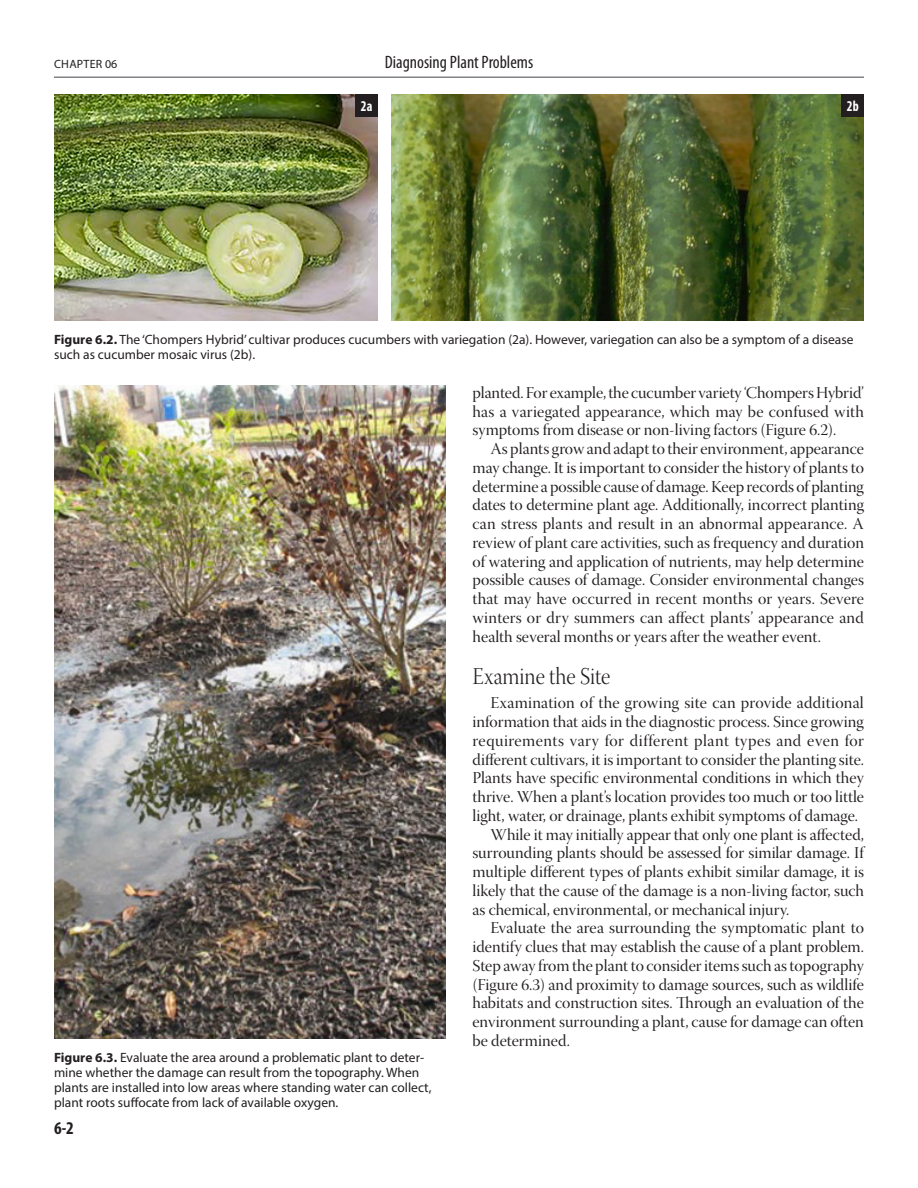
<style>
.page{position:relative;width:918px;height:1188px;background:#fff}
.page>*{position:absolute;margin:0;border:0;box-sizing:border-box;transform-origin:0 0}
._2{font:24px "Warnock Pro Light Disp";color:#231f20;scale:.9 1}
.t1{font:condensed 18px "Myriad Pro";color:#231f20}
.t2{font:700 condensed 18px "Myriad Pro";color:#231f20}
.body{font:16.5px/18.8px "Warnock Pro Disp";color:#231f20;text-align:justify}
.id_numbers{font:700 condensed 15px "Myriad Pro";color:#fff;scale:.9 1}
.table_text{font:13.5px/15px "Myriad Pro";color:#231f20}
.t3{font:12px "Myriad Pro";letter-spacing:.02em;color:#231f20}
.s1{font-weight:700}
</style>
<div class="page">
<hr style="left:54px;top:76px;width:810px;height:2px;background:#808285">
<img style="left:54px;top:386px;width:392px;height:652px">
<img style="left:54px;top:94px;width:324px;height:226px">
<img style="left:392px;top:94px;width:472px;height:226px">
<div style="left:356px;top:94px;width:22px;height:23px;background:#231f20"></div>
<div style="left:842px;top:94px;width:22px;height:23px;background:#231f20"></div>
<p class="t3" style="left:54px;top:56px;width:65px">CHAPTER 06</p>
<p class="t1" style="left:385px;top:51px;width:150px">Diagnosing Plant Problems</p>
<p class="id_numbers" style="left:361px;top:97px;width:15px">2a</p>
<p class="id_numbers" style="left:847px;top:97px;width:15px">2b</p>
<p class="table_text" style="left:54px;top:331px;width:801px"><span class="s1">Figure 6.2.</span> The ‘Chompers Hybrid’ cultivar produces cucumbers with variegation (2a). However, variegation can also be a symptom of a disease such as cucumber mosaic virus (2b).</p>
<p class="table_text" style="left:54px;top:1050px;width:379px"><span class="s1">Figure 6.3.</span> Evaluate the area around a problematic plant to deter&shy;mine whether the damage can result from the topography. When plants are installed into low areas where standing water can collect, plant roots suffocate from lack of available oxygen.</p>
<p class="t2" style="left:54px;top:1117px;width:21px">6-2</p>
<p class="body" style="left:472px;top:385px;width:393px">planted. For example, the cucumber variety ‘Chompers Hybrid’ has a variegated appearance, which may be confused with symptoms from disease or non-living factors (Figure 6.2).</p>
<p class="body" style="left:472px;top:441px;width:393px;text-indent:18px">As plants grow and adapt to their environment, appearance may change. It is important to consider the history of plants to determine a possible cause of damage. Keep records of planting dates to determine plant age. Additionally, incorrect planting can stress plants and result in an abnormal appearance. A review of plant care activities, such as frequency and duration of watering and application of nutrients, may help determine possible causes of damage. Consider environmental changes that may have occurred in recent months or years. Severe winters or dry summers can affect plants’ appearance and health several months or years after the weather event.</p>
<p class="_2" style="left:472px;top:663px;width:155px">Examine the Site</p>
<p class="body" style="left:472px;top:696px;width:393px;text-indent:18px">Examination of the growing site can provide additional information that aids in the diagnostic process. Since growing requirements vary for different plant types and even for different cultivars, it is important to consider the planting site.<br>Plants have specific environmental conditions in which they thrive. When a plant’s location provides too much or too little light, water, or drainage, plants exhibit symptoms of damage.</p>
<p class="body" style="left:472px;top:827px;width:393px;text-indent:18px">While it may initially appear that only one plant is affected, surrounding plants should be assessed for similar damage. If multiple different types of plants exhibit similar damage, it is likely that the cause of the damage is a non-living factor, such as chemical, environmental, or mechanical injury.</p>
<p class="body" style="left:472px;top:921px;width:393px;text-indent:18px">Evaluate the area surrounding the symptomatic plant to identify clues that may establish the cause of a plant problem.<br>Step away from the plant to consider items such as topography (Figure 6.3) and proximity to damage sources, such as wildlife habitats and construction sites. Through an evaluation of the environment surrounding a plant, cause for damage can often be determined.</p>
</div>
